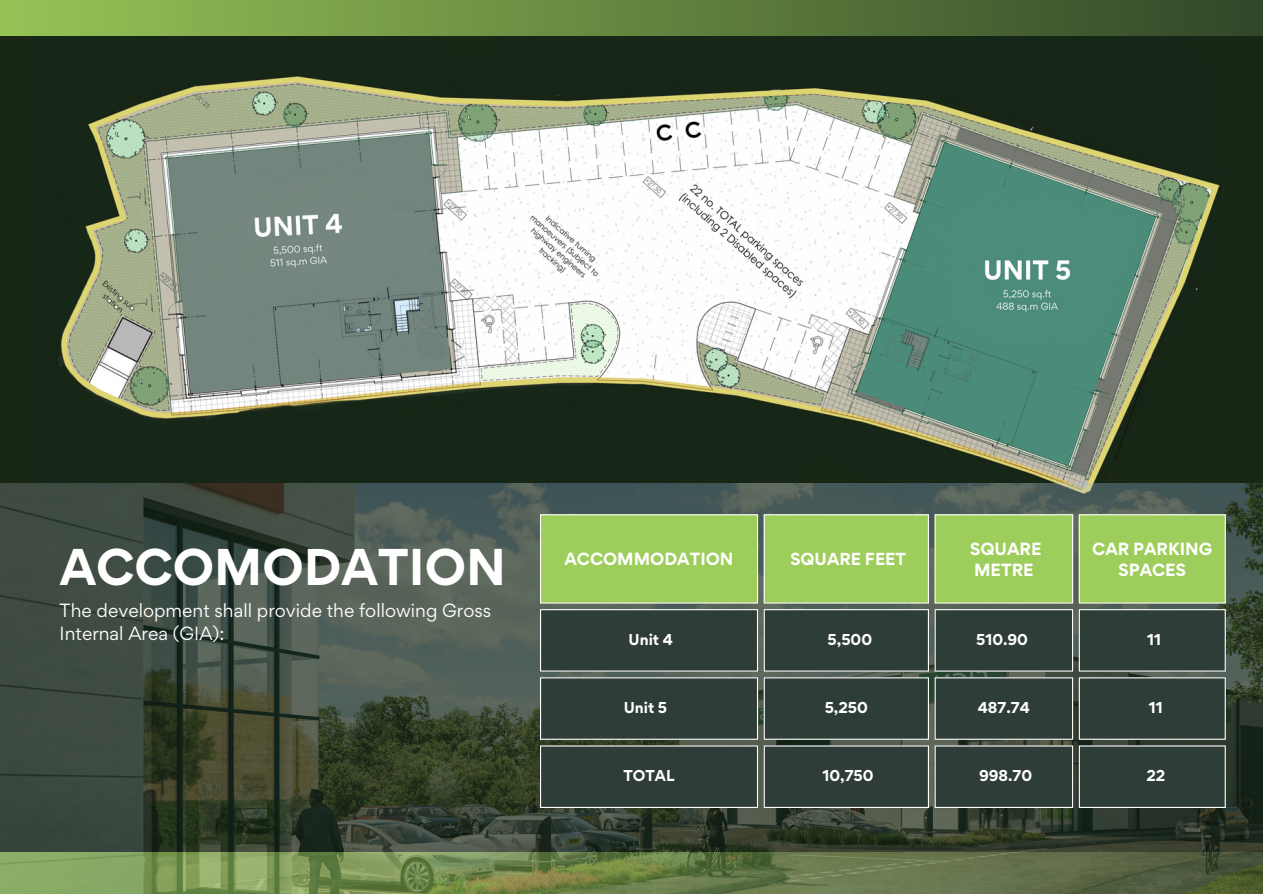
<style>
.page{position:relative;width:1263px;height:894px;background:#fff}
.page>*{position:absolute;margin:0;border:0;box-sizing:border-box;transform-origin:0 0}
.t1{font:700 46.05px "Gordita";color:#fff}
.t2{font:17.1px/23.5px "Gordita";color:#fff}
.t3{font:700 15.75px/21.3px "Gordita";color:#fff}
.t4{font:700 15.6px "Gordita";color:#fff}
.t5{font:700 14.1px "Gordita";color:#fff}
</style>
<div class="page">
<div style="left:0;top:0;width:1263px;height:893px;background:#182716"></div>
<img style="left:35px;top:35px;width:1186px;height:448px">
<div style="left:0;top:0;width:1263px;height:35px;background:linear-gradient(to right,#96c457,#324729)"></div>
<img style="left:0;top:483px;width:1263px;height:410px">
<div style="left:541px;top:514px;width:684px;height:89px;background:#9dcd5a"></div>
<svg style="left:540px;top:609px;width:686px;height:198px;background:#34413c"></svg>
<hr style="left:540px;top:515px;width:1px;height:87px;background:#fff">
<hr style="left:757px;top:515px;width:1px;height:87px;background:#fff">
<hr style="left:540px;top:514px;width:218px;height:1px;background:#fff">
<hr style="left:540px;top:602px;width:218px;height:1px;background:#fff">
<hr style="left:764px;top:515px;width:1px;height:87px;background:#fff">
<hr style="left:928px;top:515px;width:1px;height:87px;background:#fff">
<hr style="left:764px;top:514px;width:165px;height:1px;background:#fff">
<hr style="left:764px;top:602px;width:165px;height:1px;background:#fff">
<hr style="left:935px;top:515px;width:1px;height:87px;background:#fff">
<hr style="left:1072px;top:515px;width:1px;height:87px;background:#fff">
<hr style="left:935px;top:514px;width:138px;height:1px;background:#fff">
<hr style="left:935px;top:602px;width:138px;height:1px;background:#fff">
<hr style="left:1079px;top:515px;width:1px;height:87px;background:#fff">
<hr style="left:1225px;top:515px;width:1px;height:87px;background:#fff">
<hr style="left:1079px;top:514px;width:147px;height:1px;background:#fff">
<hr style="left:1079px;top:602px;width:147px;height:1px;background:#fff">
<hr style="left:540px;top:610px;width:1px;height:60px;background:#fff">
<hr style="left:757px;top:610px;width:1px;height:60px;background:#fff">
<hr style="left:540px;top:609px;width:218px;height:1px;background:#fff">
<hr style="left:540px;top:670px;width:218px;height:1px;background:#fff">
<hr style="left:764px;top:610px;width:1px;height:60px;background:#fff">
<hr style="left:928px;top:610px;width:1px;height:60px;background:#fff">
<hr style="left:764px;top:609px;width:165px;height:1px;background:#fff">
<hr style="left:764px;top:670px;width:165px;height:1px;background:#fff">
<hr style="left:935px;top:610px;width:1px;height:60px;background:#fff">
<hr style="left:1072px;top:610px;width:1px;height:60px;background:#fff">
<hr style="left:935px;top:609px;width:138px;height:1px;background:#fff">
<hr style="left:935px;top:670px;width:138px;height:1px;background:#fff">
<hr style="left:1079px;top:610px;width:1px;height:60px;background:#fff">
<hr style="left:1225px;top:610px;width:1px;height:60px;background:#fff">
<hr style="left:1079px;top:609px;width:147px;height:1px;background:#fff">
<hr style="left:1079px;top:670px;width:147px;height:1px;background:#fff">
<hr style="left:540px;top:678px;width:1px;height:60px;background:#fff">
<hr style="left:757px;top:678px;width:1px;height:60px;background:#fff">
<hr style="left:540px;top:677px;width:218px;height:1px;background:#fff">
<hr style="left:540px;top:738px;width:218px;height:1px;background:#fff">
<hr style="left:764px;top:678px;width:1px;height:60px;background:#fff">
<hr style="left:928px;top:678px;width:1px;height:60px;background:#fff">
<hr style="left:764px;top:677px;width:165px;height:1px;background:#fff">
<hr style="left:764px;top:738px;width:165px;height:1px;background:#fff">
<hr style="left:935px;top:678px;width:1px;height:60px;background:#fff">
<hr style="left:1072px;top:678px;width:1px;height:60px;background:#fff">
<hr style="left:935px;top:677px;width:138px;height:1px;background:#fff">
<hr style="left:935px;top:738px;width:138px;height:1px;background:#fff">
<hr style="left:1079px;top:678px;width:1px;height:60px;background:#fff">
<hr style="left:1225px;top:678px;width:1px;height:60px;background:#fff">
<hr style="left:1079px;top:677px;width:147px;height:1px;background:#fff">
<hr style="left:1079px;top:738px;width:147px;height:1px;background:#fff">
<hr style="left:540px;top:746px;width:1px;height:60px;background:#fff">
<hr style="left:757px;top:746px;width:1px;height:60px;background:#fff">
<hr style="left:540px;top:745px;width:218px;height:1px;background:#fff">
<hr style="left:540px;top:806px;width:218px;height:1px;background:#fff">
<hr style="left:764px;top:746px;width:1px;height:60px;background:#fff">
<hr style="left:928px;top:746px;width:1px;height:60px;background:#fff">
<hr style="left:764px;top:745px;width:165px;height:1px;background:#fff">
<hr style="left:764px;top:806px;width:165px;height:1px;background:#fff">
<hr style="left:935px;top:746px;width:1px;height:60px;background:#fff">
<hr style="left:1072px;top:746px;width:1px;height:60px;background:#fff">
<hr style="left:935px;top:745px;width:138px;height:1px;background:#fff">
<hr style="left:935px;top:806px;width:138px;height:1px;background:#fff">
<hr style="left:1079px;top:746px;width:1px;height:60px;background:#fff">
<hr style="left:1225px;top:746px;width:1px;height:60px;background:#fff">
<hr style="left:1079px;top:745px;width:147px;height:1px;background:#fff">
<hr style="left:1079px;top:806px;width:147px;height:1px;background:#fff">
<h1 class="t1" style="left:60px;top:536px;width:448px">ACCOMODATION</h1>
<p class="t2" style="left:60px;top:598px;width:433px">The development shall provide the following Gross<br>Internal Area (GIA):</p>
<p class="t3" style="left:564px;top:547px;width:171px">ACCOMMODATION</p>
<p class="t4" style="left:790px;top:548px;width:117px">SQUARE FEET</p>
<p class="t3" style="left:970px;top:537px;width:73px">SQUARE<br>METRE</p>
<p class="t3" style="left:1092px;top:537px;width:122px;text-align:center">CAR PARKING<br>SPACES</p>
<p class="t5" style="left:629px;top:630px;width:46px">Unit 4</p>
<p class="t5" style="left:828px;top:630px;width:46px">5,500</p>
<p class="t5" style="left:976px;top:630px;width:53px">510.90</p>
<p class="t5" style="left:1147px;top:630px;width:15px">11</p>
<p class="t5" style="left:624px;top:698px;width:45px">Unit 5</p>
<p class="t5" style="left:825px;top:698px;width:45px">5,250</p>
<p class="t5" style="left:978px;top:698px;width:54px">487.74</p>
<p class="t5" style="left:1149px;top:698px;width:15px">11</p>
<p class="t5" style="left:623px;top:766px;width:53px">TOTAL</p>
<p class="t5" style="left:822px;top:766px;width:53px">10,750</p>
<p class="t5" style="left:979px;top:766px;width:55px">998.70</p>
<p class="t5" style="left:1146px;top:766px;width:20px">22</p>
</div>
